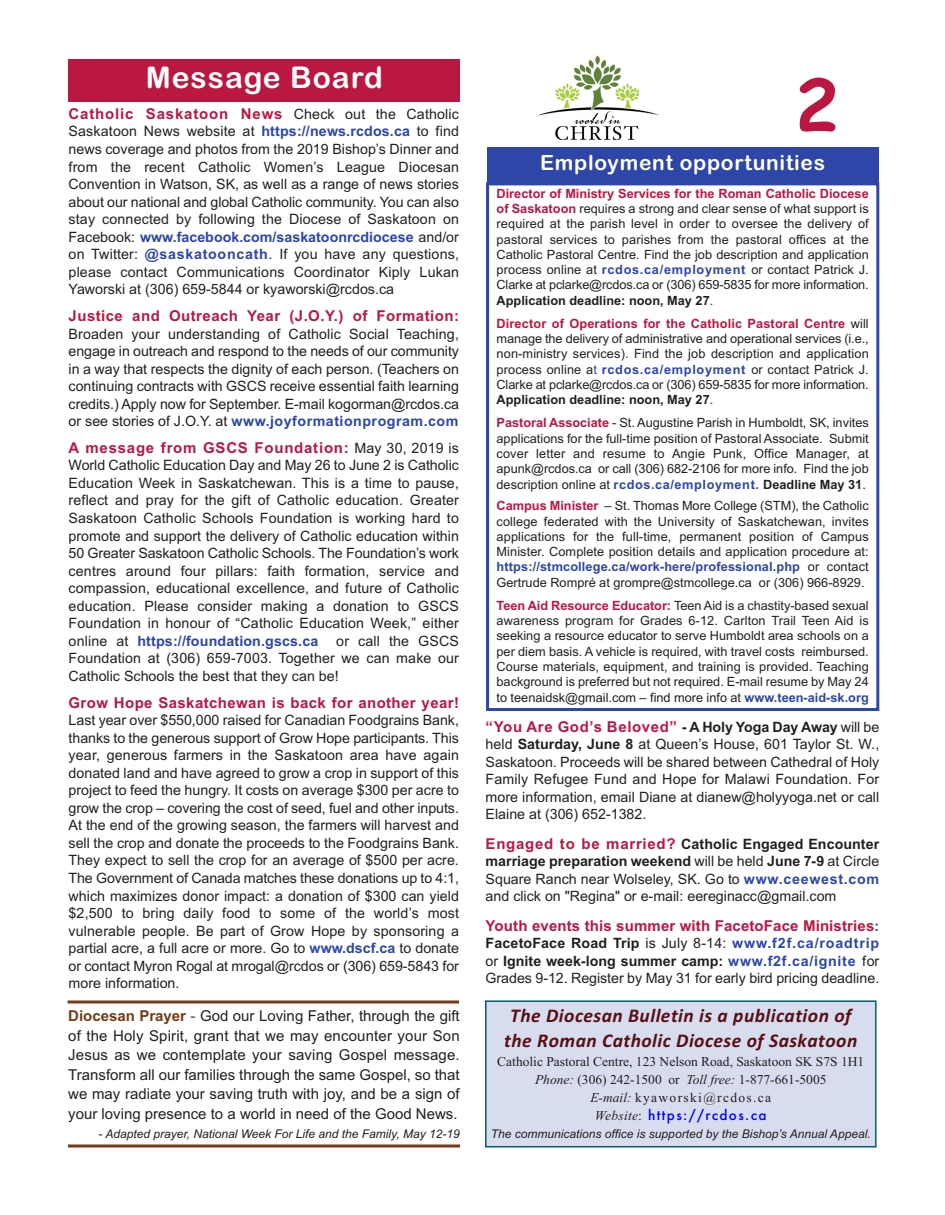
<style>
.page{position:relative;width:945px;height:1215px;background:#fff}
.page>*{position:absolute;margin:0;border:0;box-sizing:border-box;transform-origin:0 0}
.t1{font:700 72px "Comic Sans MS";color:#ba1742}
.t2{font:30px "Arial Rounded MT Bold";letter-spacing:.035em;color:#fff}
.t3{font:21px "Arial Rounded MT Bold";letter-spacing:.035em;color:#fff}
.t4{font:italic 700 19.5px/25.2px "Calibri";letter-spacing:.025em;color:#590f11;text-align:center}
.t5{font:15px/19.5px "Arial";color:#231f20;text-align:justify}
.t6{font:700 15px "Arial";letter-spacing:.03em;color:#ba1742}
.t7{font:700 15px "Arial";letter-spacing:.01em;color:#ba1742}
.t8{font:700 15px "Arial";letter-spacing:.055em;color:#ba1742}
.t9{font:700 15px "Arial";letter-spacing:.05em;color:#ba1742}
.t10{font:14.25px/17.5px "Arial";color:#231f20;text-align:justify}
.t11{font:13.5px/18px "Times New Roman";color:#231f20;text-align:center}
.t12{font:500 13.5px "Futura";letter-spacing:.1em;color:#00f}
.t13{font:12.75px/15.3px "Arial";color:#231f20;text-align:justify}
.t14{font:italic 12px "Arial";color:#231f20}
.s1{font-weight:400;font-size:14.25px;color:#231f20}
.s2{font-weight:700;color:#2d46a8}
.s3{font-weight:700;color:#753b16}
.s4{color:#753b16}
.s5{font-weight:700;color:#ba1742}
.s6{font-weight:700}
.s7{color:#2d46a8}
.s8{font-size:14.25px;color:#231f20}
.s9{font-weight:700;font-size:15px;color:#ba1742}
.s10{font-size:14.25px;color:#2d46a8}
.s11{font-style:italic}
.s12{font-family:"Times New Roman";font-weight:400;font-style:italic;color:#231f20}
.s13{font-family:"Times New Roman";font-weight:400;color:#231f20}
</style>
<div class="page">
<img style="left:537px;top:55px;width:122px;height:86px">
<div style="left:69px;top:59px;width:391px;height:43px;background:#ba1742"></div>
<svg style="left:68px;top:1144px;width:392px;height:4px;background:#976b50"></svg>
<hr style="left:68px;top:1000px;width:391px;height:3px;background:#753b16">
<div style="left:486px;top:182px;width:393px;height:529px;border:3px solid #2d46a8"></div>
<div style="left:487px;top:147px;width:391px;height:35px;background:#2d46a8"></div>
<div style="left:487px;top:1002px;width:388px;height:144px;background:#d7dcee"></div>
<div style="left:485px;top:1000px;width:392px;height:148px;border:2px solid #005f6b"></div>
<h2 class="t2" style="left:146px;top:61px;width:239px">Message Board</h2>
<p class="t8" style="left:69px;top:105px;width:392px">Catholic Saskatoon News <span class="s1">Check out the Catholic</span></p>
<p class="t10" style="left:69px;top:123px;width:392px">Saskatoon News website at <span class="s2">https://news.rcdos.ca</span> to find news coverage and photos from the 2019 Bishop’s Dinner and from the recent Catholic Women’s League Diocesan Convention in Watson, SK, as well as a range of news stories about our national and global Catholic community. You can also stay connected by following the Diocese of Saskatoon on Facebook: <span class="s2">www.facebook.com/saskatoonrcdiocese</span> and/or on Twitter: <span class="s2">@saskatooncath</span>. If you have any questions, please contact Communications Coordinator Kiply Lukan Yaworski at (306) 659-5844 or kyaworski@rcdos.ca</p>
<p class="t6" style="left:69px;top:307px;width:392px">Justice and Outreach Year (J.O.Y.) of Formation:</p>
<p class="t10" style="left:69px;top:325px;width:392px">Broaden your understanding of Catholic Social Teaching, engage in outreach and respond to the needs of our community in a way that respects the dignity of each person. (Teachers on continuing contracts with GSCS receive essential faith learning credits.) Apply now for September. E-mail kogorman@rcdos.ca or see stories of J.O.Y. at <span class="s2">www.joyformationprogram.com</span></p>
<p class="t9" style="left:69px;top:439px;width:392px">A message from GSCS Foundation: <span class="s1">May 30, 2019 is</span></p>
<p class="t10" style="left:69px;top:457px;width:392px">World Catholic Education Day and May 26 to June 2 is Catholic Education Week in Saskatchewan. This is a time to pause, reflect and pray for the gift of Catholic education. Greater Saskatoon Catholic Schools Foundation is working hard to promote and support the delivery of Catholic education within 50 Greater Saskatoon Catholic Schools. The Foundation’s work centres around four pillars: faith formation, service and compassion, educational excellence, and future of Catholic education. Please consider making a donation to GSCS Foundation in honour of “Catholic Education Week,” either online at <span class="s2">https://foundation.gscs.ca</span></p>
<p class="t10" style="left:69px;top:632px;width:392px;text-indent:268px">or call the GSCS Foundation at (306) 659-7003. Together we can make our Catholic Schools the best that they can be!</p>
<p class="t6" style="left:69px;top:694px;width:392px">Grow Hope Saskatchewan is back for another year!</p>
<p class="t10" style="left:69px;top:711px;width:392px">Last year over $550,000 raised for Canadian Foodgrains Bank, thanks to the generous support of Grow Hope participants. This year, generous farmers in the Saskatoon area have again donated land and have agreed to grow a crop in support of this project to feed the hungry. It costs on average $300 per acre to grow the crop – covering the cost of seed, fuel and other inputs.<br>At the end of the growing season, the farmers will harvest and sell the crop and donate the proceeds to the Foodgrains Bank.<br>They expect to sell the crop for an average of $500 per acre.<br>The Government of Canada matches these donations up to 4:1, which maximizes donor impact: a donation of $300 can yield $2,500 to bring daily food to some of the world’s most vulnerable people. Be part of Grow Hope by sponsoring a partial acre, a full acre or more. Go to <span class="s2">www.dscf.ca</span> to donate or contact Myron Rogal at mrogal@rcdos or (306) 659-5843 for more information.</p>
<p class="t5" style="left:68px;top:1006px;width:393px"><span class="s3">Diocesan Prayer</span> <span class="s4">-</span> God our Loving Father, through the gift of the Holy Spirit, grant that we may encounter your Son Jesus as we contemplate your saving Gospel message.<br>Transform all our families through the same Gospel, so that we may radiate your saving truth with joy, and be a sign of your loving presence to a world in need of the Good News.</p>
<p class="t14" style="left:98px;top:1126px;width:363px">- Adapted prayer, National Week For Life and the Family, May 12-19</p>
<h1 class="t1" style="left:795px;top:65px;width:45px">2</h1>
<h3 class="t3" style="left:540px;top:151px;width:287px">Employment opportunities</h3>
<p class="t13" style="left:497px;top:186px;width:374px"><span class="s5">Director of Ministry Services for the Roman Catholic Diocese of Saskatoon</span> requires a strong and clear sense of what support is required at the parish level in order to oversee the delivery of pastoral services to parishes from the pastoral offices at the Catholic Pastoral Centre. Find the job description and application process online at <span class="s2">rcdos.ca/employment</span> or contact Patrick J.<br>Clarke at pclarke@rcdos.ca or (306) 659-5835 for more information.<br><span class="s6">Application deadline: noon, May 27</span>.</p>
<p class="t13" style="left:497px;top:316px;width:374px"><span class="s5">Director of Operations for the Catholic Pastoral Centre</span> will manage the delivery of administrative and operational services (i.e., non-ministry services). Find the job description and application process online a<span class="s7">t</span> <span class="s2">rcdos.ca/employment</span> or contact Patrick J.<br>Clarke at pclarke@rcdos.ca or (306) 659-5835 for more information.<br><span class="s6">Application deadline: noon, May 27</span>.</p>
<p class="t13" style="left:497px;top:415px;width:374px"><span class="s5">Pastoral Associate</span> - St. Augustine Parish in Humboldt, SK, invites applications for the full-time position of Pastoral Associate. Submit cover letter and resume to Angie Punk, Office Manager, at apunk@rcdos.ca or call (306) 682-2106 for more info. Find the job description online at <span class="s2">rcdos.ca/employment.</span> <span class="s6">Deadline May 31</span>.</p>
<p class="t13" style="left:497px;top:498px;width:374px"><span class="s5">Campus Minister</span> – St. Thomas More College (STM), the Catholic college federated with the University of Saskatchewan, invites applications for the full-time, permanent position of Campus Minister. Complete position details and application procedure at: <span class="s2">https://stmcollege.ca/work-here/professional.php</span> or contact Gertrude Rompré at grompre@stmcollege.ca or (306) 966-8929.</p>
<p class="t13" style="left:497px;top:598px;width:374px"><span class="s5">Teen Aid Resource Educator:</span> Teen Aid is a chastity-based sexual awareness program for Grades 6-12. Carlton Trail Teen Aid is seeking a resource educator to serve Humboldt area schools on a per diem basis. A vehicle is required, with travel costs reimbursed.<br>Course materials, equipment, and training is provided. Teaching background is preferred but not required. E-mail resume by May 24 to teenaidsk@gmail.com – find more info at <span class="s2">www.teen-aid-sk.org</span></p>
<p class="t6" style="left:486px;top:718px;width:395px">“You Are God’s Beloved” <span class="s8">- A Holy Yoga Day Away</span> <span class="s1">will be</span></p>
<p class="t10" style="left:486px;top:736px;width:395px">held <span class="s6">Saturday, June 8</span> at Queen’s House, 601 Taylor St. W., Saskatoon. Proceeds will be shared between Cathedral of Holy Family Refugee Fund and Hope for Malawi Foundation. For more information, email Diane at dianew@holyyoga.net or call Elaine at (306) 652-1382.</p>
<p class="t10" style="left:486px;top:835px;width:395px"><span class="s9">Engaged to be married?</span> <span class="s6">Catholic Engaged Encounter marriage preparation weekend</span> will be held <span class="s6">June 7-9</span> at Circle Square Ranch near Wolseley, SK. Go to <span class="s2">www.ceewest.com </span>and click on "Regina" or e-mail: eereginacc@gmail.com</p>
<p class="t7" style="left:486px;top:917px;width:395px">Youth events this summer with FacetoFace Ministries<span class="s10">:</span></p>
<p class="t10" style="left:486px;top:935px;width:395px"><span class="s6">FacetoFace Road Trip</span> is July 8-14: <span class="s2">www.f2f.ca/roadtrip </span>or <span class="s6">Ignite week-long summer camp:</span> <span class="s2">www.f2f.ca/ignite</span> for Grades 9-12. Register by May 31 for early bird pricing deadline.</p>
<h3 class="t4" style="left:504px;top:1002px;width:355px">The Diocesan Bulletin is a publication of the Roman Catholic Diocese of Saskatoon</h3>
<p class="t11" style="left:497px;top:1053px;width:369px">Catholic Pastoral Centre, 123 Nelson Road, Saskatoon SK S7S 1H1<br><span class="s11">Phone:</span> (306) 242-1500 or <span class="s11">Toll free:</span> 1-877-661-5005<br><span class="s11">E-mail:</span> kyaworski@rcdos.ca</p>
<p class="t12" style="left:595px;top:1108px;width:173px"><span class="s12">Website</span><span class="s13">:</span> https://rcdos.ca</p>
<p class="t14" style="left:491px;top:1127px;width:381px">The communications office is supported by the Bishop’s Annual Appeal.</p>
</div>
